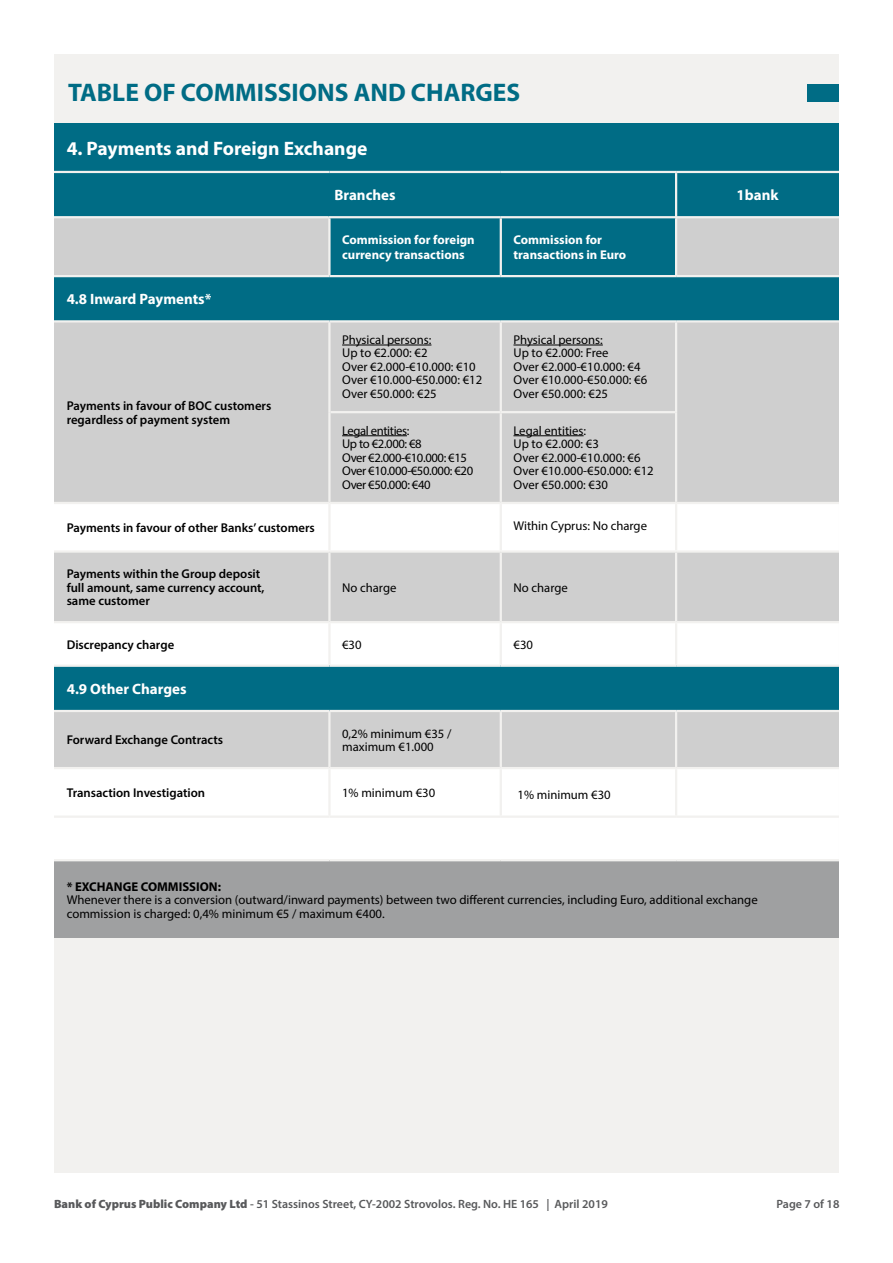
<style>
.page{position:relative;width:893px;height:1263px;background:#fff}
.page>*{position:absolute;margin:0;border:0;box-sizing:border-box;transform-origin:0 0}
.t1{font:700 25.5px "Myriad Pro";color:#006c85}
.t2{font:700 19.5px "Myriad Pro";color:#fff}
.t3{font:700 15px "Myriad Pro";color:#fff}
.t4{font:12.75px/13.5px "Myriad Pro";color:#000}
.t5{font:600 12.75px/13.5px "Myriad Pro";color:#000}
.t6{font:12.75px/13.5px "Myriad Pro";letter-spacing:-.03em;color:#000}
.t7{font:700 12.75px/15.3px "Myriad Pro";color:#fff}
.t8{font:700 12.75px "Myriad Pro";color:#000}
.t9{font:600 12px "Myriad Pro";color:#58595b}
.s1{font-weight:900}
</style>
<div class="page">
<div style="left:54px;top:54px;width:785px;height:1118px;background:#f2f1ef"></div>
<div style="left:808px;top:84px;width:31px;height:18px;background:#006c85"></div>
<div style="left:54px;top:123px;width:785px;height:49px;background:#006c85"></div>
<svg style="left:54px;top:173px;width:785px;height:102px;background:#2f8296"></svg>
<div style="left:676px;top:217px;width:163px;height:59px;background:#cfcfcf"></div>
<div style="left:54px;top:276px;width:785px;height:45px;background:#006c85"></div>
<div style="left:54px;top:322px;width:785px;height:180px;background:#cfcfcf"></div>
<div style="left:331px;top:322px;width:344px;height:180px;background:#cfcfcf"></div>
<div style="left:54px;top:504px;width:785px;height:46px;background:#fff"></div>
<div style="left:54px;top:553px;width:785px;height:68px;background:#cfcfcf"></div>
<div style="left:54px;top:623px;width:785px;height:41px;background:#fff"></div>
<div style="left:54px;top:666px;width:785px;height:45px;background:#006c85"></div>
<div style="left:54px;top:711px;width:275px;height:57px;background:#cfcfcf"></div>
<div style="left:329px;top:711px;width:172px;height:57px;background:#cfcfcf"></div>
<div style="left:501px;top:711px;width:175px;height:57px;background:#cfcfcf"></div>
<div style="left:676px;top:711px;width:163px;height:57px;background:#cfcfcf"></div>
<div style="left:54px;top:769px;width:785px;height:90px;background:#fff"></div>
<div style="left:54px;top:860px;width:785px;height:78px;background:#9fa0a1"></div>
<hr style="left:328px;top:818px;width:3px;height:41px;background:#fff">
<hr style="left:500px;top:818px;width:2px;height:41px;background:#fff">
<hr style="left:675px;top:818px;width:2px;height:41px;background:#fff">
<hr style="left:54px;top:171px;width:275px;height:2px;background:#f2f1ef">
<hr style="left:329px;top:171px;width:172px;height:2px;background:#f2f1ef">
<hr style="left:501px;top:171px;width:175px;height:2px;background:#f2f1ef">
<hr style="left:676px;top:171px;width:163px;height:2px;background:#f2f1ef">
<hr style="left:675px;top:173px;width:2px;height:43px;background:#f2f1ef">
<hr style="left:54px;top:216px;width:274px;height:2px;background:#f2f1ef">
<hr style="left:675px;top:216px;width:164px;height:2px;background:#f2f1ef">
<hr style="left:328px;top:216px;width:173px;height:2px;background:#f2f1ef">
<hr style="left:328px;top:218px;width:3px;height:57px;background:#f2f1ef">
<hr style="left:501px;top:216px;width:176px;height:2px;background:#f2f1ef">
<hr style="left:500px;top:218px;width:2px;height:57px;background:#f2f1ef">
<hr style="left:675px;top:218px;width:2px;height:57px;background:#f2f1ef">
<hr style="left:54px;top:275px;width:275px;height:2px;background:#f2f1ef">
<hr style="left:329px;top:275px;width:172px;height:2px;background:#f2f1ef">
<hr style="left:501px;top:275px;width:175px;height:2px;background:#f2f1ef">
<hr style="left:676px;top:275px;width:163px;height:2px;background:#f2f1ef">
<hr style="left:54px;top:320px;width:275px;height:2px;background:#f2f1ef">
<hr style="left:676px;top:320px;width:163px;height:2px;background:#f2f1ef">
<hr style="left:328px;top:504px;width:3px;height:46px;background:#f2f1ef">
<hr style="left:500px;top:504px;width:2px;height:46px;background:#f2f1ef">
<hr style="left:675px;top:504px;width:2px;height:46px;background:#f2f1ef">
<hr style="left:54px;top:767px;width:275px;height:2px;background:#f2f1ef">
<hr style="left:329px;top:767px;width:172px;height:2px;background:#f2f1ef">
<hr style="left:501px;top:767px;width:175px;height:2px;background:#f2f1ef">
<hr style="left:676px;top:767px;width:163px;height:2px;background:#f2f1ef">
<hr style="left:328px;top:553px;width:3px;height:68px;background:#f2f1ef">
<hr style="left:500px;top:553px;width:2px;height:68px;background:#f2f1ef">
<hr style="left:675px;top:553px;width:2px;height:68px;background:#f2f1ef">
<hr style="left:328px;top:769px;width:3px;height:46px;background:#f2f1ef">
<hr style="left:500px;top:769px;width:2px;height:46px;background:#f2f1ef">
<hr style="left:675px;top:769px;width:2px;height:46px;background:#f2f1ef">
<hr style="left:328px;top:623px;width:3px;height:42px;background:#f2f1ef">
<hr style="left:500px;top:623px;width:2px;height:42px;background:#f2f1ef">
<hr style="left:675px;top:623px;width:2px;height:42px;background:#f2f1ef">
<hr style="left:54px;top:665px;width:275px;height:2px;background:#f2f1ef">
<hr style="left:329px;top:665px;width:172px;height:2px;background:#f2f1ef">
<hr style="left:501px;top:665px;width:175px;height:2px;background:#f2f1ef">
<hr style="left:676px;top:665px;width:163px;height:2px;background:#f2f1ef">
<hr style="left:54px;top:710px;width:275px;height:2px;background:#f2f1ef">
<hr style="left:329px;top:710px;width:172px;height:2px;background:#f2f1ef">
<hr style="left:328px;top:712px;width:3px;height:55px;background:#f2f1ef">
<hr style="left:501px;top:710px;width:175px;height:2px;background:#f2f1ef">
<hr style="left:500px;top:712px;width:2px;height:55px;background:#f2f1ef">
<hr style="left:676px;top:710px;width:163px;height:2px;background:#f2f1ef">
<hr style="left:675px;top:712px;width:2px;height:55px;background:#f2f1ef">
<hr style="left:54px;top:815px;width:275px;height:3px;background:#f2f1ef">
<hr style="left:329px;top:815px;width:172px;height:3px;background:#f2f1ef">
<hr style="left:501px;top:815px;width:175px;height:3px;background:#f2f1ef">
<hr style="left:676px;top:815px;width:163px;height:3px;background:#f2f1ef">
<hr style="left:54px;top:859px;width:275px;height:2px;background:#f2f1ef">
<hr style="left:329px;top:859px;width:172px;height:2px;background:#f2f1ef">
<hr style="left:501px;top:859px;width:175px;height:2px;background:#f2f1ef">
<hr style="left:676px;top:859px;width:163px;height:2px;background:#f2f1ef">
<hr style="left:329px;top:320px;width:172px;height:2px;background:#f2f1ef">
<hr style="left:501px;top:320px;width:175px;height:2px;background:#f2f1ef">
<hr style="left:328px;top:322px;width:3px;height:90px;background:#f2f1ef">
<hr style="left:500px;top:322px;width:2px;height:89px;background:#f2f1ef">
<hr style="left:675px;top:322px;width:2px;height:90px;background:#f2f1ef">
<hr style="left:331px;top:411px;width:170px;height:2px;background:#f2f1ef">
<hr style="left:501px;top:411px;width:174px;height:2px;background:#f2f1ef">
<hr style="left:328px;top:412px;width:3px;height:90px;background:#f2f1ef">
<hr style="left:500px;top:413px;width:2px;height:89px;background:#f2f1ef">
<hr style="left:675px;top:412px;width:2px;height:90px;background:#f2f1ef">
<hr style="left:342px;top:345px;width:89px;height:1px;background:#000">
<hr style="left:513px;top:345px;width:90px;height:1px;background:#000">
<hr style="left:342px;top:435px;width:65px;height:1px;background:#000">
<hr style="left:513px;top:435px;width:71px;height:1px;background:#000">
<h1 class="t1" style="left:68px;top:76px;width:454px">TABLE OF COMMISSIONS AND CHARGES</h1>
<h2 class="t2" style="left:67px;top:136px;width:302px">4. Payments and Foreign Exchange</h2>
<p class="t3" style="left:335px;top:185px;width:62px">Branches</p>
<p class="t3" style="left:737px;top:185px;width:43px">1bank</p>
<p class="t7" style="left:342px;top:231px;width:134px">Commission for foreign currency transactions</p>
<p class="t7" style="left:514px;top:231px;width:114px">Commission for transactions in Euro</p>
<p class="t3" style="left:67px;top:290px;width:146px">4.8 Inward Payments*</p>
<p class="t5" style="left:67px;top:399px;width:206px">Payments in favour of BOC customers regardless of payment system</p>
<p class="t4" style="left:342px;top:332px;width:142px">Physical persons:<br>Up to €2.000: €2<br>Over €2.000-€10.000: €10<br>Over €10.000-€50.000: €12<br>Over €50.000: €25</p>
<p class="t4" style="left:513px;top:332px;width:135px">Physical persons:<br>Up to €2.000: Free<br>Over €2.000-€10.000: €4<br>Over €10.000-€50.000: €6<br>Over €50.000: €25</p>
<p class="t6" style="left:342px;top:423px;width:133px">Legal entities:<br>Up to €2.000: €8<br>Over €2.000-€10.000: €15<br>Over €10.000-€50.000: €20<br>Over €50.000: €40</p>
<p class="t4" style="left:513px;top:423px;width:142px">Legal entities:<br>Up to €2.000: €3<br>Over €2.000-€10.000: €6<br>Over €10.000-€50.000: €12<br>Over €50.000: €30</p>
<p class="t5" style="left:67px;top:521px;width:250px">Payments in favour of other Banks’ customers</p>
<p class="t4" style="left:513px;top:518px;width:135px">Within Cyprus: No charge</p>
<p class="t5" style="left:67px;top:567px;width:199px">Payments within the Group deposit full amount, same currency account, same customer</p>
<p class="t4" style="left:342px;top:580px;width:56px">No charge</p>
<p class="t4" style="left:513px;top:580px;width:56px">No charge</p>
<p class="t5" style="left:67px;top:637px;width:109px">Discrepancy charge</p>
<p class="t4" style="left:342px;top:637px;width:21px">€30</p>
<p class="t4" style="left:513px;top:637px;width:21px">€30</p>
<p class="t3" style="left:67px;top:679px;width:121px">4.9 Other Charges</p>
<p class="t5" style="left:67px;top:733px;width:158px">Forward Exchange Contracts</p>
<p class="t4" style="left:342px;top:726px;width:111px">0,2% minimum €35 / maximum €1.000</p>
<p class="t5" style="left:67px;top:786px;width:140px">Transaction Investigation</p>
<p class="t4" style="left:342px;top:786px;width:95px">1% minimum €30</p>
<p class="t4" style="left:518px;top:788px;width:95px">1% minimum €30</p>
<p class="t8" style="left:67px;top:878px;width:156px">* EXCHANGE COMMISSION:</p>
<p class="t4" style="left:67px;top:893px;width:693px">Whenever there is a conversion (outward/inward payments) between two different currencies, including Euro, additional exchange commission is charged: 0,4% minimum €5 / maximum €400.</p>
<p class="t9" style="left:54px;top:1196px;width:555px"><span class="s1">Bank of Cyprus Public Company Ltd</span> - 51 Stassinos Street, CY-2002 Strovolos. Reg. No. HE 165 | April 2019</p>
<p class="t9" style="left:776px;top:1196px;width:64px">Page 7 of 18</p>
</div>
